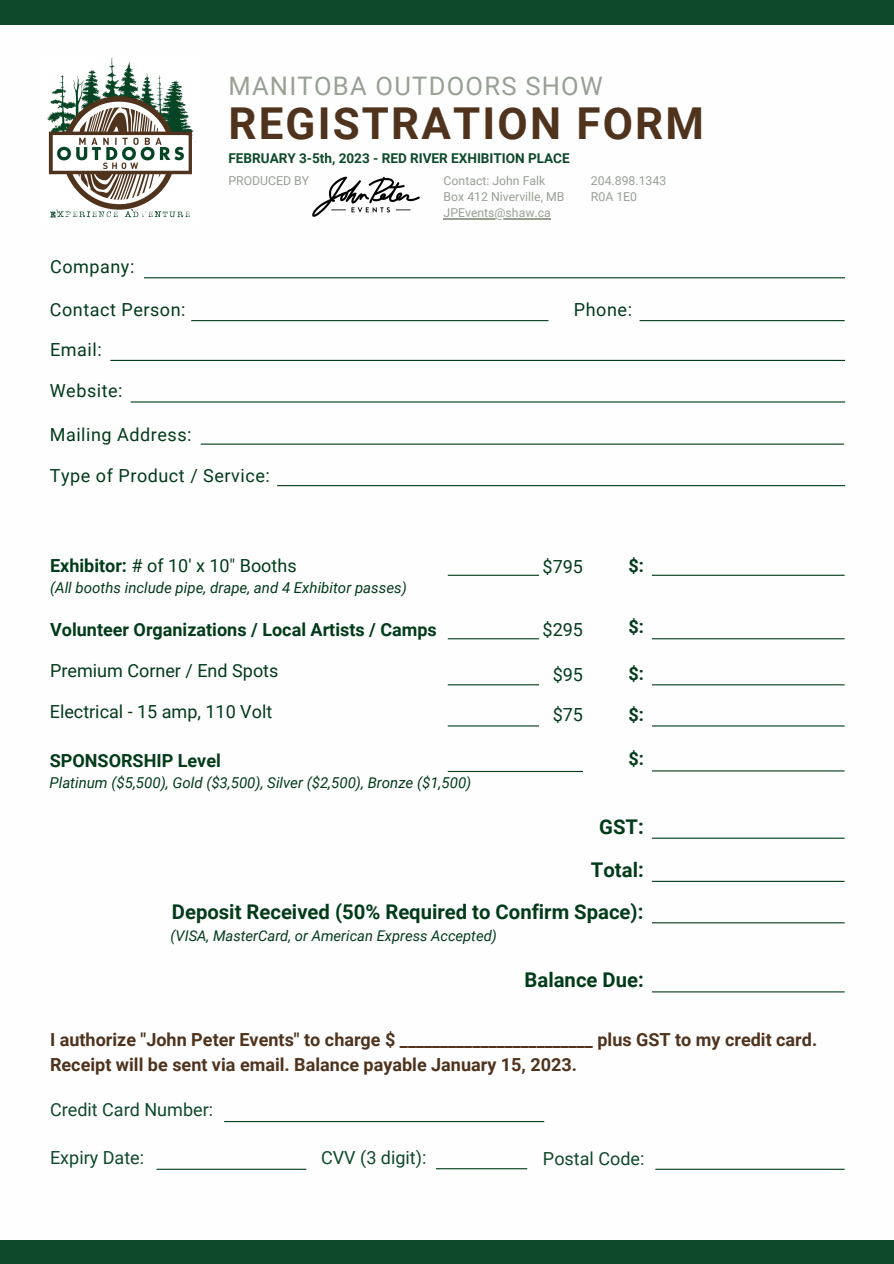
<style>
.page{position:relative;width:894px;height:1264px;background:#fff}
.page>*{position:absolute;margin:0;border:0;box-sizing:border-box;transform-origin:0 0}
.t1{font:700 43.95px "Roboto";letter-spacing:.05em;color:#4f331d}
.t2{font:25.5px "Roboto";letter-spacing:.05em;color:#98a093}
.t3{font:700 20.25px "Roboto";color:#023b1a}
.t4{font:700 18px/24.8px "Roboto";color:#4f331d}
.t5{font:18px "Roboto";letter-spacing:.03em;color:#023b1a}
.t6{font:18px "Roboto";color:#023b1a}
.t7{font:700 18px "Roboto";color:#023b1a}
.t8{font:18px "Roboto";color:#0e492a}
.t9{font:italic 15px "Roboto";color:#023b1a}
.t10{font:italic 14.7px "Roboto";color:#023b1a}
.t11{font:700 13.5px "Roboto";color:#0e492a}
.t12{font:12.3px "Roboto";color:#98a093}
.s1{font-weight:700}
</style>
<div class="page">
<div style="left:0;top:0;width:893px;height:24px;background:#0e492a"></div>
<hr style="left:156px;top:1168px;width:150px;height:1px;background:#023b1a">
<hr style="left:655px;top:1168px;width:189px;height:1px;background:#023b1a">
<hr style="left:144px;top:277px;width:700px;height:1px;background:#023b1a">
<hr style="left:191px;top:320px;width:357px;height:1px;background:#023b1a">
<hr style="left:110px;top:360px;width:734px;height:1px;background:#023b1a">
<img style="left:47px;top:57px;width:147px;height:162px">
<img style="left:312px;top:176px;width:108px;height:41px">
<hr style="left:443px;top:218px;width:108px;height:1px;background:#98a093">
<hr style="left:639px;top:320px;width:205px;height:1px;background:#023b1a">
<hr style="left:436px;top:1168px;width:91px;height:1px;background:#023b1a">
<hr style="left:224px;top:1120px;width:320px;height:2px;background:#023b1a">
<hr style="left:651px;top:991px;width:193px;height:1px;background:#023b1a">
<div style="left:0;top:1240px;width:893px;height:23px;background:#0e492a"></div>
<hr style="left:651px;top:922px;width:193px;height:1px;background:#023b1a">
<hr style="left:651px;top:880px;width:193px;height:2px;background:#023b1a">
<hr style="left:651px;top:837px;width:193px;height:1px;background:#023b1a">
<hr style="left:651px;top:770px;width:193px;height:1px;background:#023b1a">
<hr style="left:447px;top:771px;width:136px;height:1px;background:#023b1a">
<hr style="left:447px;top:725px;width:92px;height:1px;background:#023b1a">
<hr style="left:651px;top:725px;width:193px;height:1px;background:#023b1a">
<hr style="left:447px;top:684px;width:92px;height:1px;background:#023b1a">
<hr style="left:651px;top:684px;width:193px;height:1px;background:#023b1a">
<hr style="left:447px;top:638px;width:92px;height:1px;background:#023b1a">
<hr style="left:651px;top:638px;width:193px;height:1px;background:#023b1a">
<hr style="left:447px;top:574px;width:92px;height:2px;background:#023b1a">
<hr style="left:651px;top:574px;width:193px;height:2px;background:#023b1a">
<hr style="left:131px;top:401px;width:713px;height:1px;background:#023b1a">
<hr style="left:201px;top:443px;width:642px;height:1px;background:#023b1a">
<hr style="left:277px;top:485px;width:567px;height:1px;background:#023b1a">
<p class="t2" style="left:228px;top:72px;width:376px">MANITOBA OUTDOORS SHOW</p>
<p class="t5" style="left:50px;top:256px;width:86px">Company:</p>
<p class="t1" style="left:228px;top:99px;width:477px">REGISTRATION FORM</p>
<p class="t12" style="left:228px;top:173px;width:82px">PRODUCED BY</p>
<p class="t12" style="left:443px;top:173px;width:103px">Contact: John Falk</p>
<p class="t12" style="left:443px;top:189px;width:122px">Box 412 Niverville, MB</p>
<p class="t12" style="left:443px;top:206px;width:109px">JPEvents@shaw.ca</p>
<p class="t11" style="left:228px;top:150px;width:343px">FEBRUARY 3-5th, 2023 - RED RIVER EXHIBITION PLACE</p>
<p class="t12" style="left:590px;top:173px;width:77px">204.898.1343</p>
<p class="t12" style="left:590px;top:189px;width:48px">R0A 1E0</p>
<p class="t5" style="left:50px;top:299px;width:137px">Contact Person:</p>
<p class="t5" style="left:50px;top:339px;width:53px">Email:</p>
<p class="t5" style="left:50px;top:380px;width:74px">Website:</p>
<p class="t5" style="left:50px;top:424px;width:143px">Mailing Address:</p>
<p class="t5" style="left:50px;top:465px;width:221px">Type of Product / Service:</p>
<p class="t5" style="left:573px;top:299px;width:60px">Phone:</p>
<p class="t6" style="left:50px;top:555px;width:248px"><span class="s1">Exhibitor:</span> # of 10' x 10" Booths</p>
<p class="t5" style="left:542px;top:556px;width:42px">$795</p>
<p class="t9" style="left:50px;top:579px;width:358px">(All booths include pipe, drape, and 4 Exhibitor passes)</p>
<p class="t7" style="left:628px;top:555px;width:17px">$:</p>
<p class="t7" style="left:50px;top:619px;width:388px">Volunteer Organizations / Local Artists / Camps</p>
<p class="t5" style="left:542px;top:619px;width:42px">$295</p>
<p class="t7" style="left:628px;top:616px;width:17px">$:</p>
<p class="t6" style="left:50px;top:660px;width:230px">Premium Corner / End Spots</p>
<p class="t5" style="left:552px;top:664px;width:32px">$95</p>
<p class="t7" style="left:628px;top:663px;width:17px">$:</p>
<p class="t6" style="left:50px;top:701px;width:224px">Electrical - 15 amp, 110 Volt</p>
<p class="t5" style="left:552px;top:704px;width:32px">$75</p>
<p class="t7" style="left:628px;top:704px;width:17px">$:</p>
<p class="t7" style="left:50px;top:750px;width:173px">SPONSORSHIP Level</p>
<p class="t9" style="left:49px;top:774px;width:423px">Platinum ($5,500), Gold ($3,500), Silver ($2,500), Bronze ($1,500)</p>
<p class="t7" style="left:628px;top:748px;width:17px">$:</p>
<p class="t3" style="left:599px;top:814px;width:46px">GST:</p>
<p class="t3" style="left:590px;top:858px;width:54px">Total:</p>
<p class="t3" style="left:172px;top:900px;width:473px">Deposit Received (50% Required to Confirm Space):</p>
<p class="t10" style="left:170px;top:927px;width:327px">(VISA, MasterCard, or American Express Accepted)</p>
<p class="t3" style="left:524px;top:968px;width:121px">Balance Due:</p>
<p class="t4" style="left:50px;top:1027px;width:768px">I authorize "John Peter Events" to charge $ ________________________ plus GST to my credit card.<br>Receipt will be sent via email. Balance payable January 15, 2023.</p>
<p class="t8" style="left:50px;top:1099px;width:164px">Credit Card Number:</p>
<p class="t8" style="left:321px;top:1147px;width:107px">CVV (3 digit):</p>
<p class="t8" style="left:50px;top:1147px;width:96px">Expiry Date:</p>
<p class="t8" style="left:543px;top:1148px;width:103px">Postal Code:</p>
</div>
